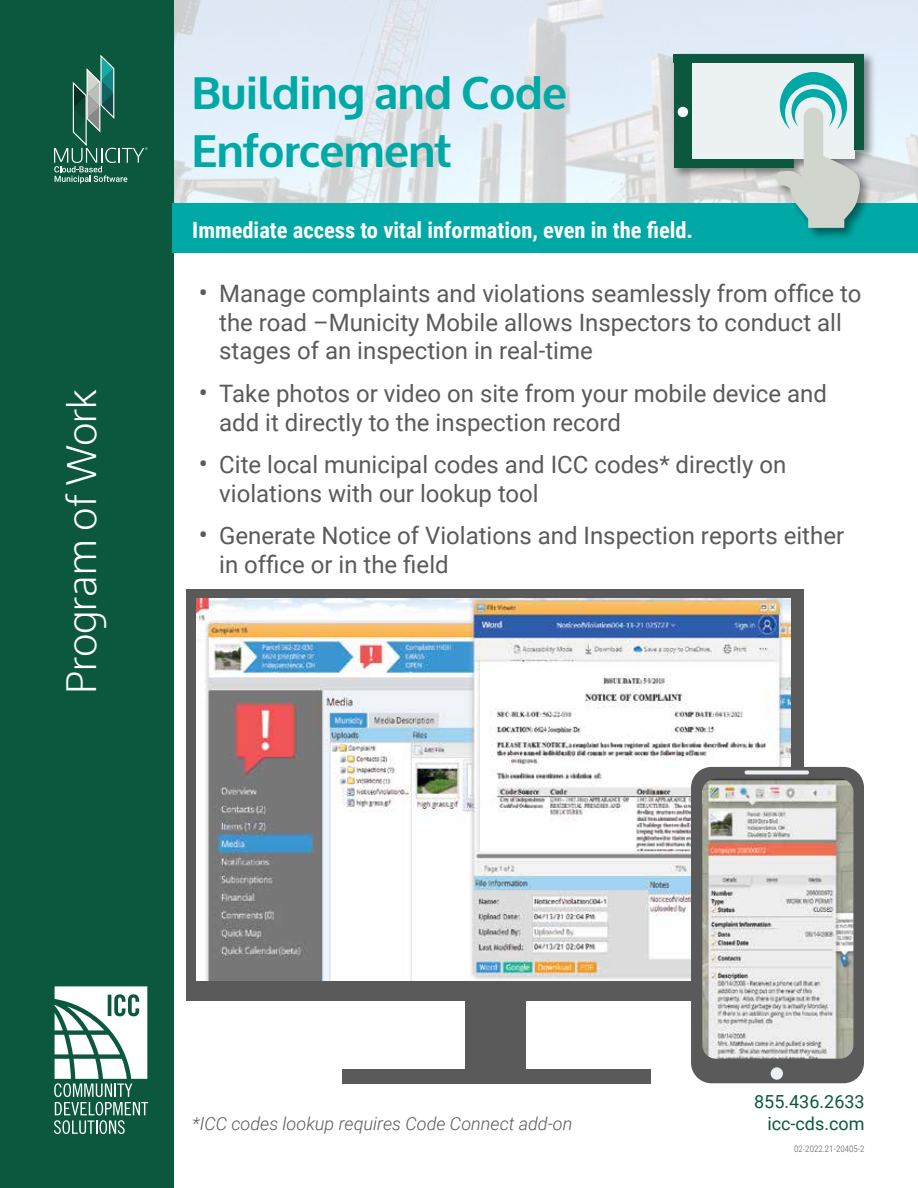
<style>
.page{position:relative;width:918px;height:1188px;background:#fff}
.page>*{position:absolute;margin:0;border:0;box-sizing:border-box;transform-origin:0 0}
.t1{font:700 45px/57.6px "Oxygen";color:#00a9a5}
.t2{font:300 40.5px "Oxygen";color:#fff}
.t3{font:24px/28.8px "Roboto";color:#5a595b}
.t4{font:700 22.5px "Roboto Condensed";color:#fff}
.t5{font:italic 300 18px "Roboto";color:#5a595b}
.t6{font:18px/21.6px "Roboto";color:#0b583f;text-align:right}
.t7{font:300 9px "Roboto Condensed";color:#5a595b}
.s1{font-size:27px}
</style>
<div class="page">
<img style="left:173px;top:0;width:745px;height:203px">
<div style="left:0;top:0;width:173px;height:1188px;background:#0b583f"></div>
<svg style="left:54px;top:986px;width:94px;height:148px"></svg>
<svg style="left:54px;top:54px;width:94px;height:130px"></svg>
<div style="left:173px;top:203px;width:745px;height:49px;background:#00a9a5"></div>
<div style="left:671px;top:51px;width:206px;height:189px;background:#000;opacity:.45"></div>
<div style="left:692px;top:63px;width:162px;height:96px;background:#ecf1f4"></div>
<div style="left:674px;top:54px;width:190px;height:9px;background:#0b583f"></div>
<div style="left:854px;top:54px;width:10px;height:95px;background:#0b583f"></div>
<div style="left:674px;top:54px;width:18px;height:114px;background:#0b583f"></div>
<div style="left:674px;top:159px;width:120px;height:9px;background:#0b583f"></div>
<div style="left:678px;top:107px;width:10px;height:10px;background:#fff;border-radius:50%"></div>
<svg style="left:775px;top:72px;width:89px;height:156px"></svg>
<div style="left:465px;top:1001px;width:61px;height:69px;background:#5b5a5b"></div>
<div style="left:186px;top:589px;width:618px;height:412px;background:#5b5a5b"></div>
<div style="left:343px;top:1069px;width:308px;height:14px;background:#5b5a5b"></div>
<img style="left:197px;top:599px;width:594px;height:382px">
<div style="left:691px;top:767px;width:173px;height:316px;background:#5b5a5b;border-radius:21px"></div>
<svg style="left:745px;top:770px;width:64px;height:4px"></svg>
<div style="left:771px;top:1067px;width:12px;height:13px;background:#ecf1f4;border-radius:50%"></div>
<img style="left:702px;top:779px;width:151px;height:280px">
<h2 class="t2" style="left:56px;top:694px;width:306px;rotate:-90deg">Program of Work</h2>
<h1 class="t1" style="left:192px;top:66px;width:376px">Building and Code<br>Enforcement</h1>
<p class="t4" style="left:192px;top:214px;width:502px">Immediate access to vital information, even in the field.</p>
<p class="t3" style="left:219px;top:278px;width:644px;text-indent:-20px"><span class="s1">•</span> Manage complaints and violations seamlessly from office to the road –Municity Mobile allows Inspectors to conduct all stages of an inspection in real-time</p>
<p class="t3" style="left:219px;top:378px;width:609px;text-indent:-20px"><span class="s1">•</span> Take photos or video on site from your mobile device and add it directly to the inspection record</p>
<p class="t3" style="left:219px;top:449px;width:569px;text-indent:-20px"><span class="s1">•</span> Cite local municipal codes and ICC codes* directly on violations with our lookup tool</p>
<p class="t3" style="left:219px;top:520px;width:626px;text-indent:-20px"><span class="s1">•</span> Generate Notice of Violations and Inspection reports either in office or in the field</p>
<p class="t5" style="left:192px;top:1111px;width:382px">*ICC codes lookup requires Code Connect add-on</p>
<p class="t6" style="left:754px;top:1090px;width:112px">855.436.2633 icc-cds.com</p>
<p class="t7" style="left:794px;top:1142px;width:72px">02-2022.21-20405-2</p>
</div>
